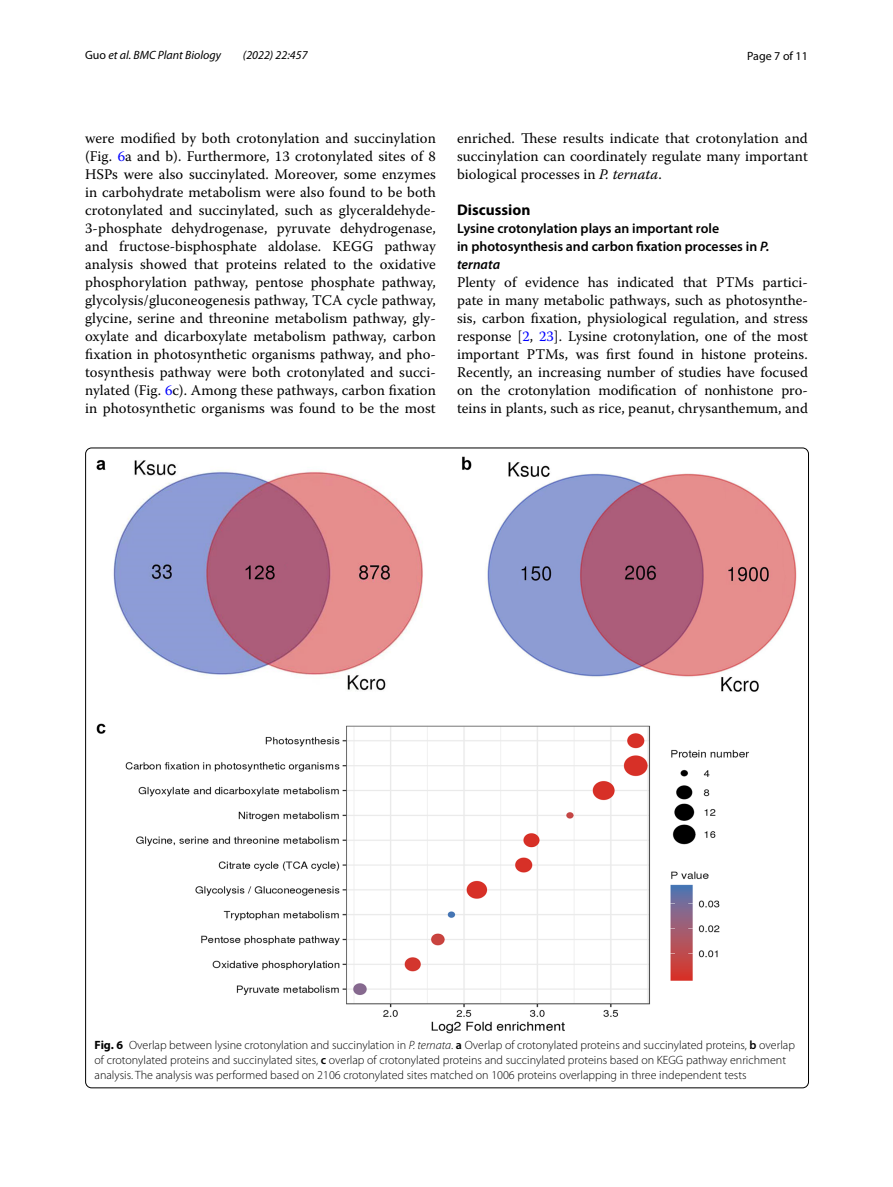
<style>
.page{position:relative;width:893px;height:1187px;background:#fff}
.page>*{position:absolute;margin:0;border:0;box-sizing:border-box;transform-origin:0 0}
.t1{font:700 15.45px "Myriad Pro";color:#000}
.t2{font:14.7px/18px "Warnock Pro";letter-spacing:.005em;color:#000;text-align:justify}
.t3{font:600 13.8px/18px "Myriad Pro";color:#000}
.t4{font:300 12px/15px "Myriad Pro";color:#000}
.t5{font:italic 12px "Myriad Pro";color:#000}
.t6{font:12px "Myriad Pro";color:#000}
.s1{font-style:normal}
.s2{color:#00f}
.s3{font-style:italic}
.s4{font-weight:700}
.s5{font-weight:600}
</style>
<div class="page">
<img style="left:97px;top:457px;width:700px;height:576px">
<p class="t5" style="left:85px;top:48px;width:138px"><span class="s1">Guo</span> et al. BMC Plant Biology</p>
<p class="t5" style="left:243px;top:48px;width:66px">(2022) 22:457</p>
<p class="t6" style="left:747px;top:48px;width:62px">Page 7 of 11</p>
<p class="t2" style="left:85px;top:128px;width:352px">were modified by both crotonylation and succinylation (Fig. <span class="s2">6</span>a and b). Furthermore, 13 crotonylated sites of 8<br>HSPs were also succinylated. Moreover, some enzymes in carbohydrate metabolism were also found to be both crotonylated and succinylated, such as glyceraldehyde-3-phosphate dehydrogenase, pyruvate dehydrogenase, and fructose-bisphosphate aldolase. KEGG pathway analysis showed that proteins related to the oxidative phosphorylation pathway, pentose phosphate pathway, glycolysis/gluconeogenesis pathway, TCA cycle pathway, glycine, serine and threonine metabolism pathway, gly&shy;oxylate and dicarboxylate metabolism pathway, carbon fixation in photosynthetic organisms pathway, and pho&shy;tosynthesis pathway were both crotonylated and succi&shy;nylated (Fig. <span class="s2">6</span>c). Among these pathways, carbon fixation in photosynthetic organisms was found to be the most</p>
<p class="t2" style="left:457px;top:128px;width:352px">enriched. These results indicate that crotonylation and succinylation can coordinately regulate many important biological processes in <span class="s3">P. ternata</span>.</p>
<p class="t1" style="left:457px;top:199px;width:75px">Discussion</p>
<p class="t3" style="left:457px;top:219px;width:314px">Lysine crotonylation plays an important role<br>in photosynthesis and carbon fixation processes in <span class="s3">P. ternata</span></p>
<p class="t2" style="left:457px;top:272px;width:352px">Plenty of evidence has indicated that PTMs partici&shy;pate in many metabolic pathways, such as photosynthe&shy;sis, carbon fixation, physiological regulation, and stress response [<span class="s2">2</span>, <span class="s2">23</span>]. Lysine crotonylation, one of the most important PTMs, was first found in histone proteins.<br>Recently, an increasing number of studies have focused on the crotonylation modification of nonhistone pro&shy;teins in plants, such as rice, peanut, chrysanthemum, and</p>
<p class="t4" style="left:95px;top:1037px;width:702px"><span class="s4">Fig. 6</span> Overlap between lysine crotonylation and succinylation in <span class="s3">P. ternata</span>. <span class="s5">a</span> Overlap of crotonylated proteins and succinylated proteins, <span class="s5">b</span> overlap of crotonylated proteins and succinylated sites, <span class="s5">c</span> overlap of crotonylated proteins and succinylated proteins based on KEGG pathway enrichment analysis. The analysis was performed based on 2106 crotonylated sites matched on 1006 proteins overlapping in three independent tests</p>
</div>
